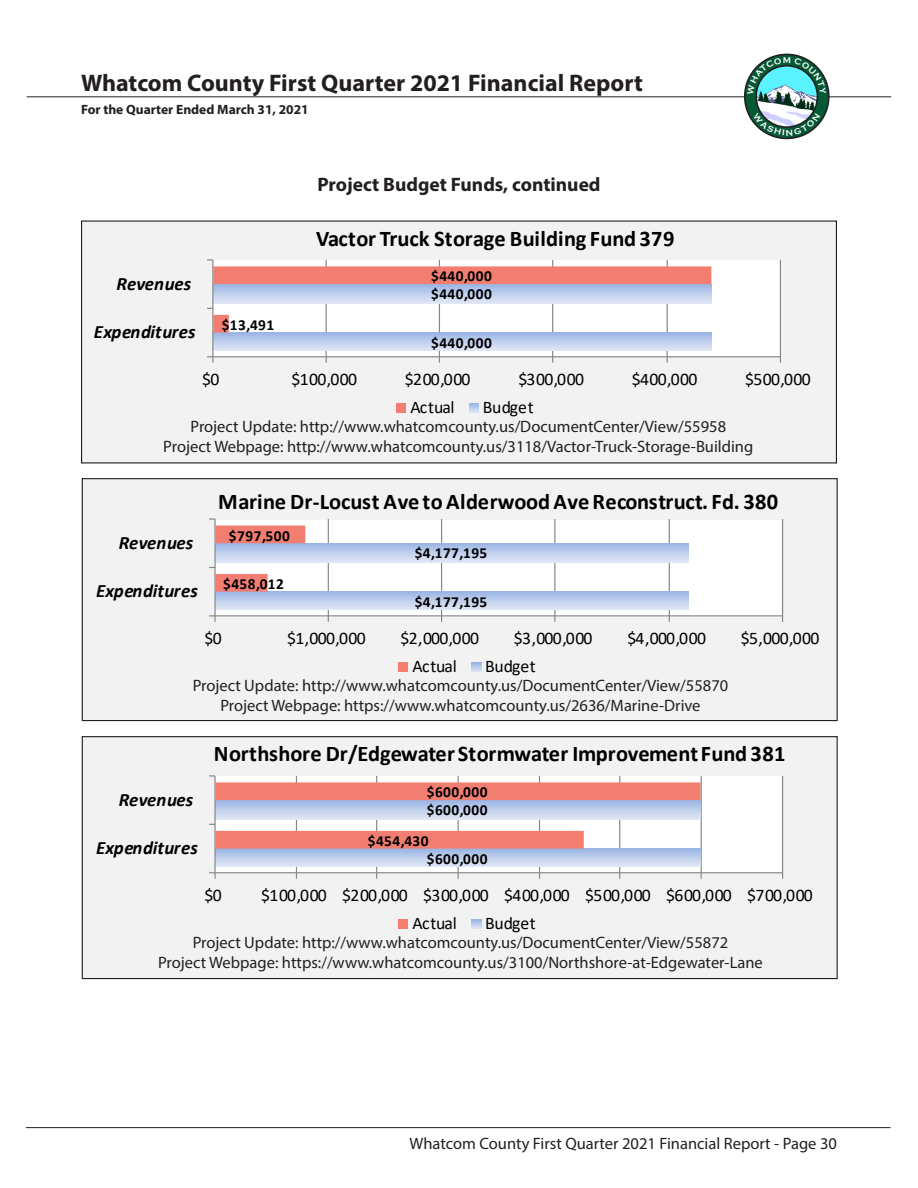
<style>
.page{position:relative;width:918px;height:1188px;background:#fff}
.page>*{position:absolute;margin:0;border:0;box-sizing:border-box;transform-origin:0 0}
.t1{font:700 24px "Myriad Pro";color:#231f20}
.t2{font:700 22.5px "Calibri";color:#000}
.Qtrly_Section_Contin{font:700 19.5px "Myriad Pro";color:#231f20}
.t3{font:italic 700 18.9px "Calibri";letter-spacing:.01em;color:#000}
.t4{font:17.7px "Calibri";letter-spacing:-.01em;color:#000}
.Proj_Budget_Link_Tex{font:16.5px "Myriad Pro";color:#231f20}
.t5{font:700 15.3px/30.5px "Calibri";letter-spacing:.03em;color:#000}
.t6{font:700 13.5px "Myriad Pro";color:#231f20}
</style>
<div class="page">
<hr style="left:27px;top:96px;width:864px;height:1px;background:#231f20">
<hr style="left:26px;top:1127px;width:865px;height:1px;background:#231f20">
<svg style="left:745px;top:54px;width:84px;height:84px"></svg>
<div style="left:744px;top:54px;width:86px;height:85px;border:2px solid #231f20;border-radius:50%"></div>
<img style="left:756px;top:66px;width:61px;height:61px;border-radius:31px">
<div style="left:82px;top:221px;width:754px;height:242px;background:#f2f2f2"></div>
<div style="left:213px;top:261px;width:567px;height:96px;background:#fff"></div>
<hr style="left:326px;top:260px;width:1px;height:97px;background:#868686">
<hr style="left:439px;top:260px;width:1px;height:97px;background:#868686">
<hr style="left:552px;top:260px;width:1px;height:97px;background:#868686">
<hr style="left:667px;top:260px;width:1px;height:97px;background:#868686">
<hr style="left:780px;top:260px;width:1px;height:97px;background:#868686">
<svg style="left:213px;top:333px;width:498px;height:17px;background:#bdceeb"></svg>
<hr style="left:213px;top:356px;width:567px;height:1px;background:#868686">
<hr style="left:212px;top:260px;width:1px;height:97px;background:#868686">
<svg style="left:207px;top:356px;width:6px;height:7px"></svg>
<svg style="left:207px;top:259px;width:504px;height:74px"></svg>
<div style="left:396px;top:403px;width:10px;height:10px;background:#f27e72"></div>
<svg style="left:470px;top:403px;width:9px;height:10px"></svg>
<div style="left:82px;top:479px;width:755px;height:242px;background:#f2f2f2"></div>
<div style="left:82px;top:478px;width:756px;height:243px;border:1px solid #231f20"></div>
<div style="left:216px;top:520px;width:566px;height:96px;background:#fff"></div>
<hr style="left:328px;top:519px;width:1px;height:97px;background:#868686">
<hr style="left:441px;top:519px;width:1px;height:97px;background:#868686">
<hr style="left:554px;top:519px;width:1px;height:97px;background:#868686">
<hr style="left:669px;top:519px;width:1px;height:97px;background:#868686">
<hr style="left:782px;top:519px;width:1px;height:97px;background:#868686">
<svg style="left:216px;top:592px;width:473px;height:17px;background:#bdceec"></svg>
<svg style="left:305px;top:543px;width:384px;height:19px;background:#bccdec"></svg>
<hr style="left:215px;top:615px;width:568px;height:1px;background:#868686">
<hr style="left:214px;top:519px;width:2px;height:97px;background:#868686">
<svg style="left:209px;top:615px;width:7px;height:7px"></svg>
<svg style="left:209px;top:526px;width:96px;height:66px"></svg>
<svg style="left:209px;top:518px;width:6px;height:2px"></svg>
<div style="left:399px;top:663px;width:9px;height:9px;background:#f27e72"></div>
<svg style="left:472px;top:663px;width:9px;height:9px"></svg>
<div style="left:82px;top:737px;width:755px;height:242px;background:#f2f2f2"></div>
<div style="left:82px;top:736px;width:756px;height:243px;border:1px solid #231f20"></div>
<div style="left:216px;top:777px;width:566px;height:96px;background:#fff"></div>
<hr style="left:296px;top:776px;width:1px;height:97px;background:#868686">
<hr style="left:376px;top:776px;width:1px;height:97px;background:#868686">
<hr style="left:458px;top:776px;width:1px;height:97px;background:#868686">
<hr style="left:539px;top:776px;width:1px;height:97px;background:#868686">
<hr style="left:619px;top:776px;width:1px;height:97px;background:#868686">
<hr style="left:701px;top:776px;width:1px;height:97px;background:#868686">
<hr style="left:782px;top:776px;width:1px;height:97px;background:#868686">
<svg style="left:216px;top:849px;width:485px;height:17px;background:#bdceec"></svg>
<hr style="left:215px;top:872px;width:568px;height:1px;background:#868686">
<hr style="left:214px;top:776px;width:2px;height:97px;background:#868686">
<svg style="left:209px;top:872px;width:7px;height:7px"></svg>
<svg style="left:209px;top:775px;width:492px;height:74px"></svg>
<div style="left:399px;top:919px;width:9px;height:10px;background:#f27e72"></div>
<svg style="left:472px;top:919px;width:9px;height:10px"></svg>
<svg style="left:747px;top:57px;width:79px;height:38px"></svg>
<svg style="left:753px;top:113px;width:67px;height:23px"></svg>
<h1 class="t1" style="left:81px;top:67px;width:563px">Whatcom County First Quarter 2021 Financial Report</h1>
<p class="t6" style="left:81px;top:100px;width:229px">For the Quarter Ended March 31, 2021</p>
<p class="Qtrly_Section_Contin" style="left:317px;top:171px;width:285px">Project Budget Funds, continued</p>
<p class="t3" style="left:117px;top:270px;width:76px">Revenues</p>
<p class="t3" style="left:94px;top:318px;width:103px">Expenditures</p>
<p class="t5" style="left:222px;top:309px;width:54px">$13,491</p>
<p class="t2" style="left:316px;top:223px;width:360px">Vactor Truck Storage Building Fund 379</p>
<p class="t5" style="left:431px;top:261px;width:62px">$440,000</p>
<p class="t5" style="left:431px;top:279px;width:62px">$440,000</p>
<p class="t5" style="left:431px;top:327px;width:62px">$440,000</p>
<p class="t4" style="left:202px;top:366px;width:19px">$0</p>
<p class="t4" style="left:292px;top:366px;width:67px">$100,000</p>
<p class="t4" style="left:405px;top:366px;width:67px">$200,000</p>
<p class="t4" style="left:518px;top:366px;width:67px">$300,000</p>
<p class="t4" style="left:632px;top:366px;width:67px">$400,000</p>
<p class="t4" style="left:745px;top:366px;width:67px">$500,000</p>
<p class="t4" style="left:411px;top:395px;width:46px">Actual</p>
<p class="t4" style="left:483px;top:395px;width:52px">Budget</p>
<p class="Proj_Budget_Link_Tex" style="left:191px;top:416px;width:537px">Project Update: http://www.whatcomcounty.us/DocumentCenter/View/55958</p>
<p class="Proj_Budget_Link_Tex" style="left:163px;top:436px;width:592px">Project Webpage: http://www.whatcomcounty.us/3118/Vactor-Truck-Storage-Building</p>
<p class="t3" style="left:119px;top:529px;width:76px">Revenues</p>
<p class="t3" style="left:96px;top:578px;width:103px">Expenditures</p>
<p class="t2" style="left:218px;top:485px;width:562px">Marine Dr-Locust Ave to Alderwood Ave Reconstruct. Fd. 380</p>
<p class="t5" style="left:229px;top:520px;width:62px">$797,500</p>
<p class="t5" style="left:223px;top:568px;width:62px">$458,012</p>
<p class="t5" style="left:415px;top:538px;width:74px">$4,177,195</p>
<p class="t5" style="left:415px;top:586px;width:74px">$4,177,195</p>
<p class="t4" style="left:204px;top:626px;width:19px">$0</p>
<p class="t4" style="left:287px;top:626px;width:80px">$1,000,000</p>
<p class="t4" style="left:401px;top:626px;width:80px">$2,000,000</p>
<p class="t4" style="left:514px;top:626px;width:80px">$3,000,000</p>
<p class="t4" style="left:627px;top:626px;width:80px">$4,000,000</p>
<p class="t4" style="left:741px;top:626px;width:80px">$5,000,000</p>
<p class="t4" style="left:413px;top:654px;width:46px">Actual</p>
<p class="t4" style="left:485px;top:654px;width:52px">Budget</p>
<p class="Proj_Budget_Link_Tex" style="left:193px;top:675px;width:537px">Project Update: http://www.whatcomcounty.us/DocumentCenter/View/55870</p>
<p class="Proj_Budget_Link_Tex" style="left:220px;top:695px;width:482px">Project Webpage: https://www.whatcomcounty.us/2636/Marine-Drive</p>
<p class="t3" style="left:119px;top:786px;width:76px">Revenues</p>
<p class="t3" style="left:96px;top:834px;width:103px">Expenditures</p>
<p class="t2" style="left:214px;top:737px;width:573px">Northshore Dr/Edgewater Stormwater Improvement Fund 381</p>
<p class="t5" style="left:427px;top:777px;width:62px">$600,000</p>
<p class="t5" style="left:368px;top:795px;width:121px;text-indent:59px">$600,000 $454,430</p>
<p class="t5" style="left:427px;top:843px;width:62px">$600,000</p>
<p class="t4" style="left:204px;top:882px;width:19px">$0</p>
<p class="t4" style="left:261px;top:882px;width:553px">$100,000 $200,000 $300,000 $400,000 $500,000 $600,000 $700,000</p>
<p class="t4" style="left:413px;top:911px;width:46px">Actual</p>
<p class="t4" style="left:485px;top:911px;width:52px">Budget</p>
<p class="Proj_Budget_Link_Tex" style="left:193px;top:933px;width:537px">Project Update: http://www.whatcomcounty.us/DocumentCenter/View/55872</p>
<p class="Proj_Budget_Link_Tex" style="left:158px;top:952px;width:606px">Project Webpage: https://www.whatcomcounty.us/3100/Northshore-at-Edgewater-Lane</p>
<p class="Proj_Budget_Link_Tex" style="left:410px;top:1134px;width:429px">Whatcom County First Quarter 2021 Financial Report - Page 30</p>
</div>
